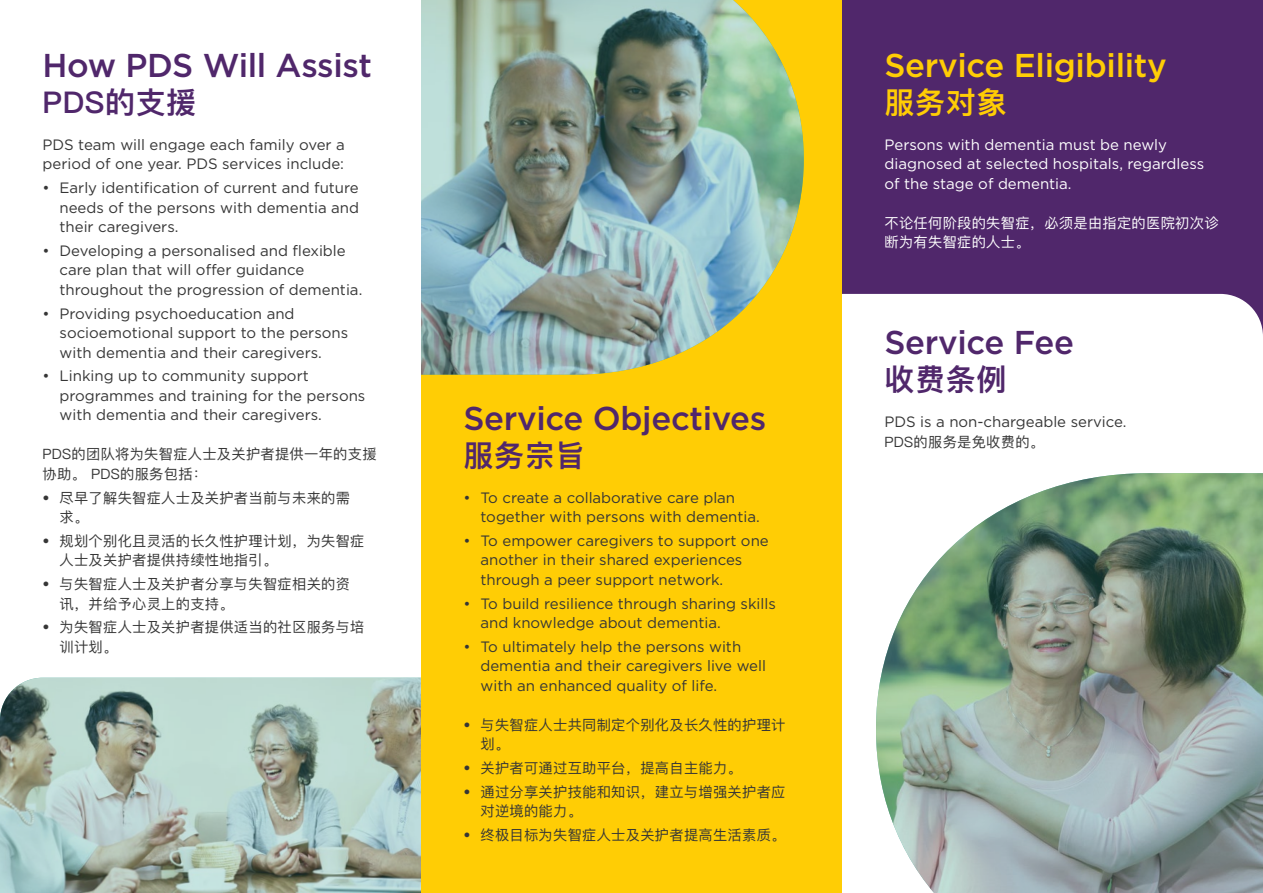
<style>
.page{position:relative;width:1263px;height:893px;background:#fff}
.page>*{position:absolute;margin:0;border:0;box-sizing:border-box;transform-origin:0 0}
.t1{font:500 33px "Gotham";letter-spacing:-.01em;color:#50276b}
.t2{font:500 33px "Gotham";letter-spacing:-.01em;color:#ffcd05}
.t3{font:600 30px "Ping Fang SC";letter-spacing:.02em;color:#50276b}
.t4{font:600 30px "Ping Fang SC";color:#ffcd05}
.t5{font:15px/19.5px "Gotham";color:#363636}
.t6{font:15px/19.5px "Gotham";color:#fff}
.t7{font:14.25px/19.5px "Ping Fang SC";letter-spacing:.02em;color:#363636}
.t8{font:14.25px/19.5px "Ping Fang SC";letter-spacing:.02em;color:#fff}
</style>
<div class="page">
<div style="left:842px;top:0;width:421px;height:893px;background:#50276b"></div>
<div style="left:421px;top:0;width:421px;height:893px;background:#ffcd05"></div>
<img style="left:421px;top:0;width:383px;height:375px">
<div style="left:842px;top:294px;width:421px;height:599px;background:#fff"></div>
<img style="left:0;top:678px;width:421px;height:215px">
<img style="left:0;top:720px;width:1px;height:173px">
<img style="left:876px;top:473px;width:387px;height:420px">
<h1 class="t1" style="left:43px;top:44px;width:331px">How PDS Will Assist</h1>
<h2 class="t3" style="left:43px;top:84px;width:155px">PDS的支援</h2>
<p class="t5" style="left:43px;top:135px;width:304px">PDS team will engage each family over a period of one year. PDS services include:</p>
<p class="t5" style="left:60px;top:178px;width:301px;text-align:justify;text-indent:-17px">• Early identification of current and future needs of the persons with dementia and their caregivers.</p>
<p class="t5" style="left:60px;top:241px;width:304px;text-indent:-17px">• Developing a personalised and flexible care plan that will offer guidance throughout the progression of dementia.</p>
<p class="t5" style="left:60px;top:303px;width:290px;text-indent:-17px">• Providing psychoeducation and socioemotional support to the persons with dementia and their caregivers.</p>
<p class="t5" style="left:60px;top:366px;width:307px;text-indent:-17px">• Linking up to community support programmes and training for the persons with dementia and their caregivers.</p>
<p class="t7" style="left:43px;top:444px;width:336px">PDS的团队将为失智症人士及关护者提供一年的支援协助。 PDS的服务包括：</p>
<p class="t7" style="left:60px;top:488px;width:292px;text-indent:-17px">• 尽早了解失智症人士及关护者当前与未来的需求。</p>
<p class="t7" style="left:60px;top:531px;width:306px;text-indent:-17px">• 规划个别化且灵活的长久性护理计划，为失智症人士及关护者提供持续性地指引。</p>
<p class="t7" style="left:60px;top:574px;width:292px;text-indent:-17px">• 与失智症人士及关护者分享与失智症相关的资讯，并给予心灵上的支持。</p>
<p class="t7" style="left:60px;top:617px;width:306px;text-indent:-17px">• 为失智症人士及关护者提供适当的社区服务与培训计划。</p>
<h1 class="t1" style="left:463px;top:397px;width:304px">Service Objectives</h1>
<h2 class="t3" style="left:463px;top:437px;width:123px">服务宗旨</h2>
<p class="t5" style="left:480px;top:487px;width:281px;text-indent:-17px">• To create a collaborative care plan together with persons with dementia.</p>
<p class="t5" style="left:480px;top:531px;width:290px;text-indent:-17px">• To empower caregivers to support one another in their shared experiences through a peer support network.</p>
<p class="t5" style="left:480px;top:593px;width:297px;text-indent:-17px">• To build resilience through sharing skills and knowledge about dementia.</p>
<p class="t5" style="left:480px;top:636px;width:287px;text-indent:-17px">• To ultimately help the persons with dementia and their caregivers live well with an enhanced quality of life.</p>
<p class="t7" style="left:480px;top:715px;width:306px;text-indent:-17px">• 与失智症人士共同制定个别化及长久性的护理计划。</p>
<p class="t7" style="left:463px;top:758px;width:280px">• 关护者可通过互助平台，提高自主能力。</p>
<p class="t7" style="left:480px;top:782px;width:306px;text-indent:-17px">• 通过分享关护技能和知识，建立与增强关护者应对逆境的能力。</p>
<p class="t7" style="left:463px;top:825px;width:323px">• 终极目标为失智症人士及关护者提高生活素质。</p>
<h1 class="t2" style="left:884px;top:44px;width:284px">Service Eligibility</h1>
<h2 class="t4" style="left:884px;top:84px;width:123px">服务对象</h2>
<p class="t6" style="left:884px;top:135px;width:321px">Persons with dementia must be newly diagnosed at selected hospitals, regardless of the stage of dementia.</p>
<p class="t8" style="left:884px;top:213px;width:336px">不论任何阶段的失智症，必须是由指定的医院初次诊断为有失智症的人士。</p>
<h1 class="t1" style="left:884px;top:321px;width:191px">Service Fee</h1>
<h2 class="t3" style="left:884px;top:361px;width:123px">收费条例</h2>
<p class="t5" style="left:884px;top:412px;width:244px">PDS is a non-chargeable service.</p>
<p class="t7" style="left:884px;top:431px;width:161px">PDS的服务是免收费的。</p>
</div>
